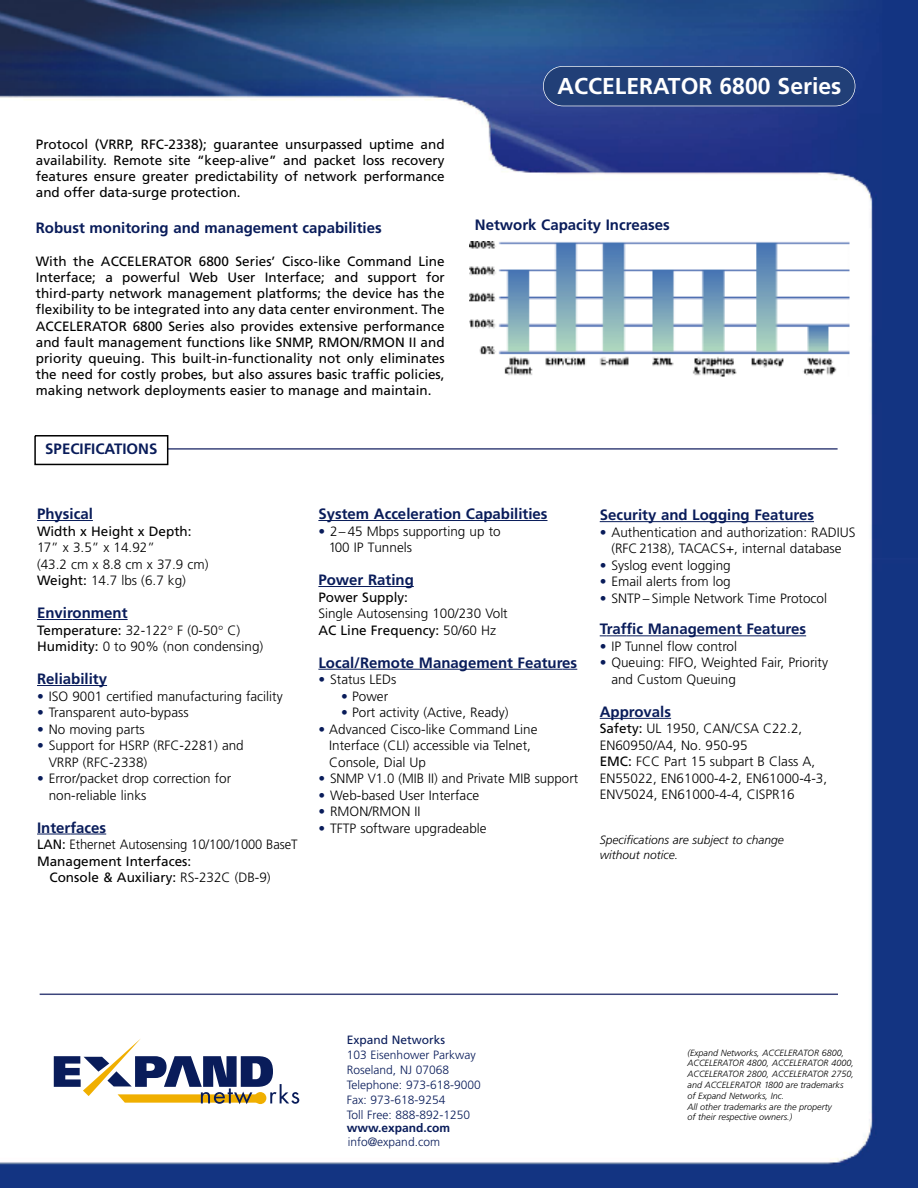
<style>
.page{position:relative;width:918px;height:1188px;background:#fff}
.page>*{position:absolute;margin:0;border:0;box-sizing:border-box;transform-origin:0 0}
.t1{font:700 22.95px "Frutiger";color:#fff}
.t2{font:700 15px "Frutiger";color:#091c5a}
.t3{font:300 13.5px/16.5px "Frutiger";color:#000}
.t4{font:13.5px/16.2px "Frutiger";color:#000;text-align:justify}
.t5{font:300 13.5px "Frutiger";color:#000;scale:.96 1}
.t6{font:300 12px/15px "Frutiger";color:#091c5a}
.t7{font:italic 300 12px/14.4px "Frutiger";color:#000}
.t8{font:12px "Frutiger";color:#091c5a}
.t9{font:700 12px "Frutiger";color:#091c5a}
.t10{font:italic 300 9px/10.8px "Frutiger";color:#000}
.s1{font-weight:400}
.s2{font-weight:700;color:#091c5a}
.s3{font-weight:300}
</style>
<div class="page">
<img style="left:0;top:0;width:918px;height:1188px">
<div style="left:543px;top:66px;width:312px;height:40px;background:#213f77;border-radius:20px"></div>
<div style="left:543px;top:66px;width:312px;height:40px;border:1px solid #fff;border-radius:20px"></div>
<hr style="left:167px;top:448px;width:671px;height:2px;background:#3c457c">
<div style="left:34px;top:435px;width:134px;height:30px;border:2px solid #000"></div>
<hr style="left:40px;top:994px;width:798px;height:1px;background:#3c457c">
<svg style="left:54px;top:1038px;width:245px;height:66px"></svg>
<hr style="left:37px;top:520px;width:56px;height:1px;background:#091c5a">
<hr style="left:37px;top:619px;width:36px;height:1px;background:#091c5a">
<hr style="left:73px;top:619px;width:55px;height:1px;background:#091c5a">
<hr style="left:37px;top:685px;width:70px;height:1px;background:#091c5a">
<hr style="left:37px;top:834px;width:33px;height:1px;background:#091c5a">
<hr style="left:70px;top:834px;width:36px;height:1px;background:#091c5a">
<hr style="left:318px;top:520px;width:230px;height:1px;background:#091c5a">
<hr style="left:318px;top:586px;width:96px;height:1px;background:#091c5a">
<hr style="left:318px;top:669px;width:244px;height:1px;background:#091c5a">
<svg style="left:562px;top:669px;width:15px;height:1px"></svg>
<hr style="left:600px;top:521px;width:199px;height:1px;background:#091c5a">
<svg style="left:799px;top:521px;width:15px;height:1px"></svg>
<svg style="left:600px;top:635px;width:26px;height:1px"></svg>
<hr style="left:626px;top:635px;width:165px;height:1px;background:#091c5a">
<svg style="left:791px;top:635px;width:15px;height:1px"></svg>
<hr style="left:600px;top:718px;width:34px;height:1px;background:#091c5a">
<hr style="left:634px;top:718px;width:37px;height:1px;background:#091c5a">
<img style="left:470px;top:242px;width:380px;height:136px">
<svg style="left:168px;top:625px;width:4px;height:4px"></svg>
<svg style="left:219px;top:625px;width:4px;height:4px"></svg>
<p class="t4" style="left:36px;top:136px;width:410px">Protocol (VRRP, RFC-2338); guarantee unsurpassed uptime and availability. Remote site “keep-alive” and packet loss recovery features ensure greater predictability of network performance and offer data-surge protection.</p>
<p class="t2" style="left:36px;top:219px;width:347px">Robust monitoring and management capabilities</p>
<p class="t4" style="left:36px;top:253px;width:411px">With the ACCELERATOR 6800 Series’ Cisco-like Command Line Interface; a powerful Web User Interface; and support for third-party network management platforms; the device has the flexibility to be integrated into any data center environment. The ACCELERATOR 6800 Series also provides extensive performance and fault management functions like SNMP, RMON/RMON II and priority queuing. This built-in-functionality not only eliminates the need for costly probes, but also assures basic traffic policies, making network deployments easier to manage and maintain.</p>
<p class="t2" style="left:45px;top:440px;width:114px">SPECIFICATIONS</p>
<h1 class="t1" style="left:558px;top:73px;width:285px">ACCELERATOR 6800 Series</h1>
<p class="t2" style="left:475px;top:216px;width:197px">Network Capacity Increases</p>
<p class="t2" style="left:37px;top:505px;width:57px">Physical</p>
<p class="t4" style="left:37px;top:523px;width:156px">Width x Height x Depth:</p>
<p class="t3" style="left:37px;top:539px;width:173px">17” x 3.5” x 14.92”<br>(43.2 cm x 8.8 cm x 37.9 cm)<br><span class="s1">Weight:</span> 14.7 lbs (6.7 kg)</p>
<p class="t2" style="left:37px;top:604px;width:92px">Environment</p>
<p class="t3" style="left:37px;top:622px;width:228px"><span class="s1">Temperature:</span> 32-122 F (0-50 C)<br><span class="s1">Humidity:</span> 0 to 90% (non condensing)</p>
<p class="t2" style="left:37px;top:670px;width:72px">Reliability</p>
<p class="t3" style="left:37px;top:688px;width:247px"><span class="s2">•</span> ISO 9001 certified manufacturing facility</p>
<p class="t3" style="left:37px;top:704px;width:153px"><span class="s2">•</span> Transparent auto-bypass</p>
<p class="t3" style="left:37px;top:721px;width:109px"><span class="s2">•</span> No moving parts</p>
<p class="t3" style="left:49px;top:737px;width:197px;text-indent:-12px"><span class="s2">•</span> Support for HSRP (RFC-2281) and<br>VRRP (RFC-2338)</p>
<p class="t3" style="left:49px;top:770px;width:184px;text-indent:-12px"><span class="s2">•</span> Error/packet drop correction for non-reliable links</p>
<p class="t2" style="left:37px;top:818px;width:71px">Interfaces</p>
<p class="t5" style="left:37px;top:837px;width:273px"><span class="s1">LAN:</span> Ethernet Autosensing 10/100/1000 BaseT</p>
<p class="t4" style="left:37px;top:853px;width:156px">Management Interfaces:</p>
<p class="t4" style="left:49px;top:869px;width:223px">Console &amp; Auxiliary: <span class="s3">RS-232C (DB-9)</span></p>
<p class="t2" style="left:318px;top:505px;width:231px">System Acceleration Capabilities</p>
<p class="t3" style="left:318px;top:523px;width:184px"><span class="s2">•</span> 2– 45 Mbps supporting up to</p>
<p class="t2" style="left:318px;top:571px;width:97px">Power Rating</p>
<p class="t4" style="left:318px;top:589px;width:91px">Power Supply:</p>
<p class="t3" style="left:318px;top:605px;width:191px">Single Autosensing 100/230 Volt<br><span class="s1">AC Line Frequency:</span> 50/60 Hz</p>
<p class="t2" style="left:318px;top:654px;width:260px">Local/Remote Management Features</p>
<p class="t3" style="left:318px;top:671px;width:80px"><span class="s2">•</span> Status LEDs</p>
<p class="t3" style="left:341px;top:688px;width:48px"><span class="s2">•</span> Power</p>
<p class="t3" style="left:341px;top:704px;width:169px"><span class="s2">•</span> Port activity (Active, Ready)</p>
<p class="t3" style="left:329px;top:721px;width:210px;text-indent:-11px"><span class="s2">•</span> Advanced Cisco-like Command Line<br>Interface (CLI) accessible via Telnet,<br>Console, Dial Up</p>
<p class="t3" style="left:318px;top:770px;width:261px"><span class="s2">•</span> SNMP V1.0 (MIB II) and Private MIB support</p>
<p class="t3" style="left:318px;top:787px;width:162px"><span class="s2">•</span> Web-based User Interface</p>
<p class="t3" style="left:318px;top:803px;width:104px"><span class="s2">•</span> RMON/RMON II</p>
<p class="t3" style="left:318px;top:820px;width:170px"><span class="s2">•</span> TFTP software upgradeable</p>
<p class="t3" style="left:329px;top:539px;width:85px">100 IP Tunnels</p>
<p class="t2" style="left:600px;top:506px;width:216px">Security and Logging Features</p>
<p class="t3" style="left:600px;top:524px;width:257px;text-align:center"><span class="s2">•</span> Authentication and authorization: RADIUS (RFC2138), TACACS+, internal database</p>
<p class="t3" style="left:600px;top:557px;width:132px"><span class="s2">•</span> Syslog event logging</p>
<p class="t3" style="left:600px;top:573px;width:133px"><span class="s2">•</span> Email alerts from log</p>
<p class="t3" style="left:600px;top:590px;width:229px"><span class="s2">•</span> SNTP – Simple Network Time Protocol</p>
<p class="t2" style="left:600px;top:620px;width:208px">Traffic Management Features</p>
<p class="t3" style="left:600px;top:638px;width:139px"><span class="s2">•</span> IP Tunnel flow control</p>
<p class="t3" style="left:611px;top:654px;width:218px;text-indent:-12px"><span class="s2">•</span> Queuing: FIFO, Weighted Fair, Priority and Custom Queuing</p>
<p class="t2" style="left:600px;top:703px;width:73px">Approvals</p>
<p class="t3" style="left:600px;top:720px;width:229px"><span class="s1">Safety:</span> UL 1950, CAN/CSA C22.2,<br>EN60950/A4, No. 950-95<br><span class="s1">EMC:</span> FCC Part 15 subpart B Class A,<br>EN55022, EN61000-4-2, EN61000-4-3,<br>ENV5024, EN61000-4-4, CISPR16</p>
<p class="t7" style="left:600px;top:833px;width:186px">Specifications are subject to change without notice.</p>
<p class="t8" style="left:347px;top:1033px;width:100px">Expand Networks</p>
<p class="t6" style="left:347px;top:1048px;width:135px">103 Eisenhower Parkway<br>Roseland, NJ 07068<br>Telephone: 973-618-9000<br>Fax: 973-618-9254<br>Toll Free: 888-892-1250</p>
<p class="t6" style="left:348px;top:1134px;width:94px">info@expand.com</p>
<p class="t9" style="left:347px;top:1121px;width:105px">www.expand.com</p>
<p class="t10" style="left:688px;top:1047px;width:168px">(Expand Networks, ACCELERATOR 6800, ACCELERATOR 4800, ACCELERATOR 4000, ACCELERATOR 2800, ACCELERATOR 2750, and ACCELERATOR 1800 are trademarks<br>of Expand Networks, Inc.<br>All other trademarks are the property<br>of their respective owners.)</p>
</div>
